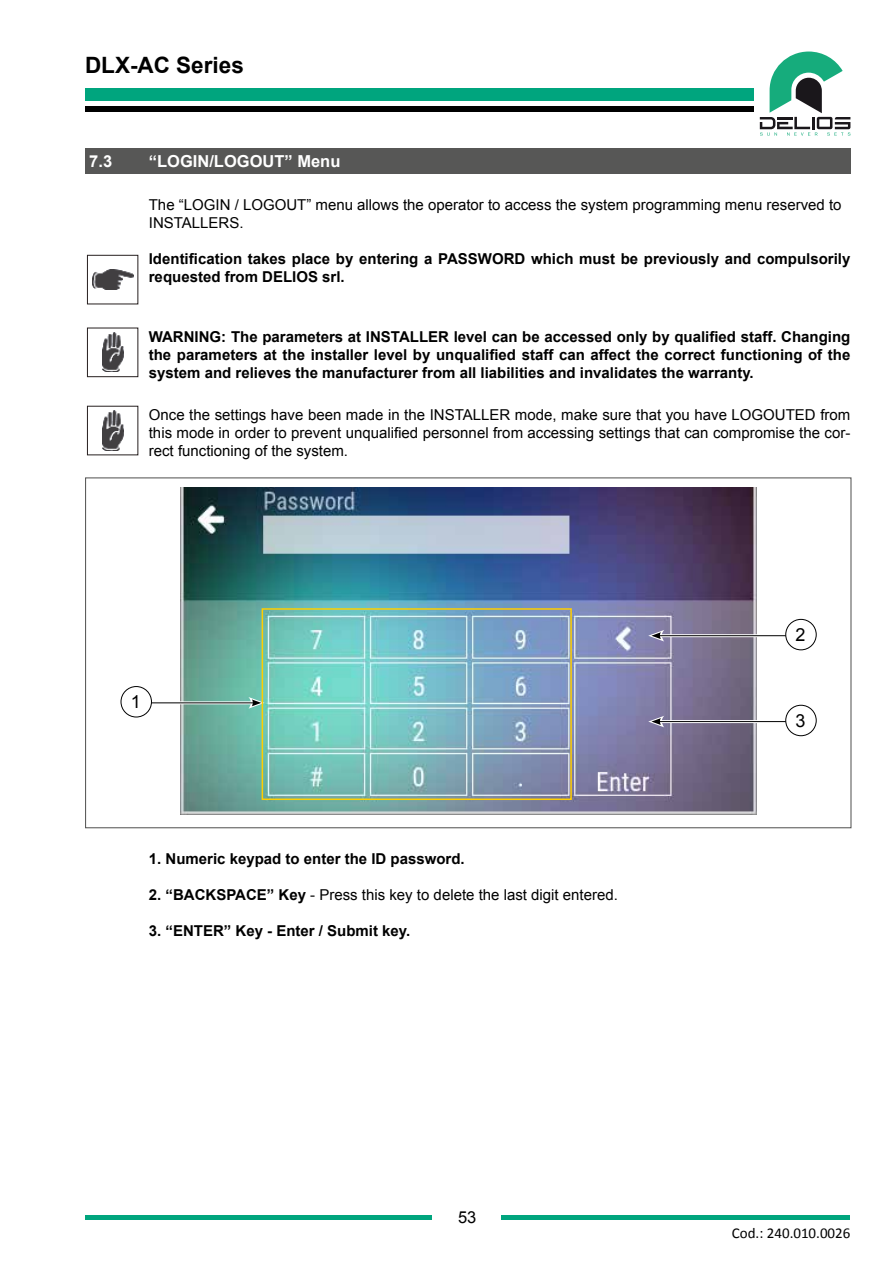
<style>
.page{position:relative;width:893px;height:1263px;background:#fff}
.page>*{position:absolute;margin:0;border:0;box-sizing:border-box;transform-origin:0 0}
.t1{font:700 22.5px "Arial";color:#000}
.t2{font:18px "Arial";color:#000}
.t3{font:700 16.5px "Arial";color:#fff}
.t4{font:16.5px "Arial";color:#000}
.t5{font:700 15px/18px "Arial";color:#000}
.t6{font:15px/18px "Arial";color:#000}
.t7{font:15px "Calibri";color:#000}
.s1{font-weight:700}
</style>
<div class="page">
<svg style="left:760px;top:52px;width:90px;height:84px"></svg>
<div style="left:85px;top:88px;width:669px;height:13px;background:#00a57e"></div>
<div style="left:85px;top:106px;width:669px;height:6px;background:#000"></div>
<div style="left:501px;top:1215px;width:349px;height:5px;background:#00a57e"></div>
<div style="left:85px;top:1215px;width:347px;height:5px;background:#00a57e"></div>
<div style="left:85px;top:149px;width:765px;height:25px;background:#575756"></div>
<img style="left:92px;top:269px;width:41px;height:21px">
<div style="left:87px;top:255px;width:51px;height:49px;border:1px solid #261f1f"></div>
<img style="left:102px;top:333px;width:21px;height:39px">
<div style="left:87px;top:328px;width:51px;height:49px;border:1px solid #261f1f"></div>
<img style="left:102px;top:411px;width:21px;height:39px">
<img style="left:180px;top:488px;width:576px;height:326px">
<hr style="left:659px;top:634px;width:127px;height:3px;background:#fff">
<hr style="left:658px;top:635px;width:132px;height:1px;background:#000">
<svg style="left:648px;top:630px;width:16px;height:11px"></svg>
<div style="left:786px;top:619px;width:30px;height:31px;background:#fff;border-radius:50%"></div>
<div style="left:785px;top:619px;width:32px;height:31px;border:1px solid #000;border-radius:50%"></div>
<hr style="left:659px;top:720px;width:127px;height:3px;background:#fff">
<hr style="left:658px;top:721px;width:132px;height:1px;background:#000">
<svg style="left:648px;top:716px;width:16px;height:11px"></svg>
<div style="left:786px;top:705px;width:30px;height:31px;background:#fff;border-radius:50%"></div>
<div style="left:785px;top:705px;width:32px;height:31px;border:1px solid #000;border-radius:50%"></div>
<hr style="left:141px;top:701px;width:113px;height:3px;background:#fff">
<hr style="left:137px;top:702px;width:117px;height:1px;background:#000">
<svg style="left:248px;top:697px;width:14px;height:12px"></svg>
<div style="left:121px;top:686px;width:30px;height:31px;background:#fff;border-radius:50%"></div>
<div style="left:121px;top:686px;width:31px;height:31px;border:1px solid #000;border-radius:50%"></div>
<div style="left:262px;top:608px;width:310px;height:192px;border:2px solid #ffce00"></div>
<h1 class="t1" style="left:85px;top:50px;width:160px">DLX-AC Series</h1>
<p class="t3" style="left:89px;top:151px;width:24px">7.3</p>
<p class="t3" style="left:149px;top:151px;width:193px">“LOGIN/LOGOUT” Menu</p>
<p class="t6" style="left:149px;top:196px;width:694px">The “LOGIN / LOGOUT” menu allows the operator to access the system programming menu reserved to<br>INSTALLERS.</p>
<p class="t5" style="left:149px;top:250px;width:703px">Identification takes place by entering a PASSWORD which must be previously and compulsorily requested from DELIOS srl.</p>
<p class="t5" style="left:149px;top:328px;width:703px;text-align:justify">WARNING: The parameters at INSTALLER level can be accessed only by qualified staff. Changing the parameters at the installer level by unqualified staff can affect the correct functioning of the system and relieves the manufacturer from all liabilities and invalidates the warranty.</p>
<p class="t6" style="left:149px;top:406px;width:703px;text-align:justify">Once the settings have been made in the INSTALLER mode, make sure that you have LOGOUTED from this mode in order to prevent unqualified personnel from accessing settings that can compromise the cor&shy;rect functioning of the system.</p>
<p class="t2" style="left:131px;top:690px;width:12px">1</p>
<p class="t5" style="left:149px;top:850px;width:317px">1. Numeric keypad to enter the ID password.</p>
<p class="t6" style="left:149px;top:886px;width:471px"><span class="s1">2. “BACKSPACE” Key</span> - Press this key to delete the last digit entered.</p>
<p class="t5" style="left:149px;top:922px;width:263px">3. “ENTER” Key - Enter / Submit key.</p>
<p class="t4" style="left:458px;top:1207px;width:20px">53</p>
<p class="t2" style="left:796px;top:623px;width:12px">2</p>
<p class="t2" style="left:796px;top:709px;width:12px">3</p>
<p class="t7" style="left:732px;top:1223px;width:120px">Cod.: 240.010.0026</p>
</div>
